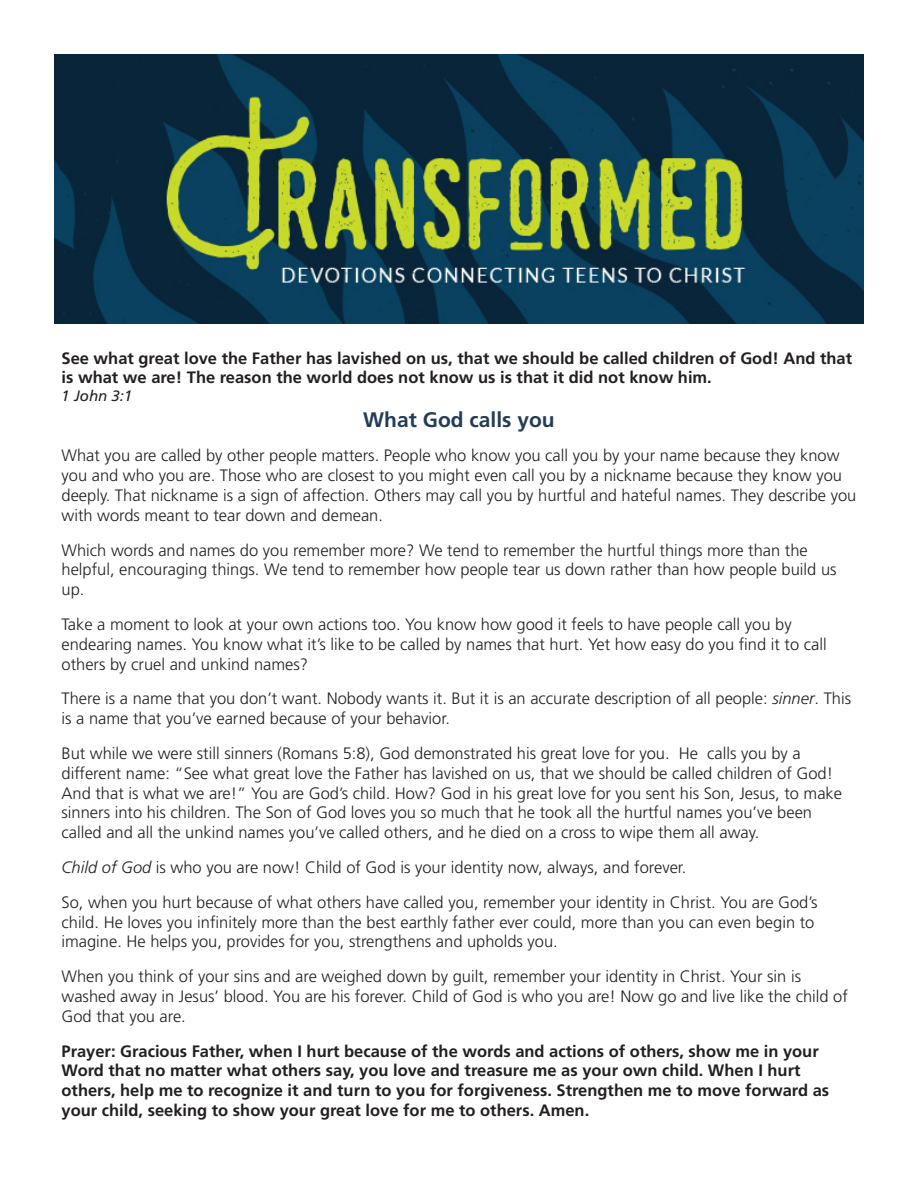
<style>
.page{position:relative;width:918px;height:1188px;background:#fff}
.page>*{position:absolute;margin:0;border:0;box-sizing:border-box;transform-origin:0 0}
.t1{font:700 21px "Frutiger LT Std";color:#243d57}
.body_copy{font:300 16.5px/19.8px "Frutiger LT Std";color:#231f20}
.body_copy-2{font:700 16.5px/19.8px "Frutiger LT Std";color:#231f20}
.Scripture_text{font:700 16.5px/19.8px "Frutiger LT Std";color:#231f20}
.Scripture_reference{font:italic 15px "Frutiger LT Std";color:#231f20}
.s1{font-style:italic}
</style>
<div class="page">
<img style="left:54px;top:54px;width:810px;height:270px">
<p class="Scripture_text" style="left:62px;top:348px;width:792px">See what great love the Father has lavished on us, that we should be called children of God! And that is what we are! The reason the world does not know us is that it did not know him.</p>
<p class="Scripture_reference" style="left:62px;top:388px;width:72px">1 John 3:1</p>
<p class="t1" style="left:363px;top:407px;width:193px">What God calls you</p>
<p class="body_copy" style="left:62px;top:446px;width:796px">What you are called by other people matters. People who know you call you by your name because they know you and who you are. Those who are closest to you might even call you by a nickname because they know you deeply. That nickname is a sign of affection. Others may call you by hurtful and hateful names. They describe you with words meant to tear down and demean.</p>
<p class="body_copy" style="left:62px;top:540px;width:777px">Which words and names do you remember more? We tend to remember the hurtful things more than the helpful, encouraging things. We tend to remember how people tear us down rather than how people build us up.</p>
<p class="body_copy" style="left:62px;top:615px;width:767px">Take a moment to look at your own actions too. You know how good it feels to have people call you by endearing names. You know what it’s like to be called by names that hurt. Yet how easy do you find it to call others by cruel and unkind names?</p>
<p class="body_copy" style="left:62px;top:689px;width:791px">There is a name that you don’t want. Nobody wants it. But it is an accurate description of all people: <span class="s1">sinner</span>. This is a name that you’ve earned because of your behavior.</p>
<p class="body_copy" style="left:62px;top:744px;width:782px">But while we were still sinners (Romans 5:8), God demonstrated his great love for you. He calls you by a different name: “See what great love the Father has lavished on us, that we should be called children of God!<br>And that is what we are!” You are God’s child. How? God in his great love for you sent his Son, Jesus, to make sinners into his children. The Son of God loves you so much that he took all the hurtful names you’ve been called and all the unkind names you’ve called others, and he died on a cross to wipe them all away.</p>
<p class="body_copy" style="left:62px;top:858px;width:627px"><span class="s1">Child of God</span> is who you are now! Child of God is your identity now, always, and forever.</p>
<p class="body_copy" style="left:62px;top:893px;width:758px">So, when you hurt because of what others have called you, remember your identity in Christ. You are God’s child. He loves you infinitely more than the best earthly father ever could, more than you can even begin to imagine. He helps you, provides for you, strengthens and upholds you.</p>
<p class="body_copy" style="left:62px;top:967px;width:788px">When you think of your sins and are weighed down by guilt, remember your identity in Christ. Your sin is washed away in Jesus’ blood. You are his forever. Child of God is who you are! Now go and live like the child of<br>God that you are.</p>
<p class="body_copy-2" style="left:62px;top:1041px;width:769px">Prayer: Gracious Father, when I hurt because of the words and actions of others, show me in your Word that no matter what others say, you love and treasure me as your own child. When I hurt others, help me to recognize it and turn to you for forgiveness. Strengthen me to move forward as your child, seeking to show your great love for me to others. Amen.</p>
</div>
